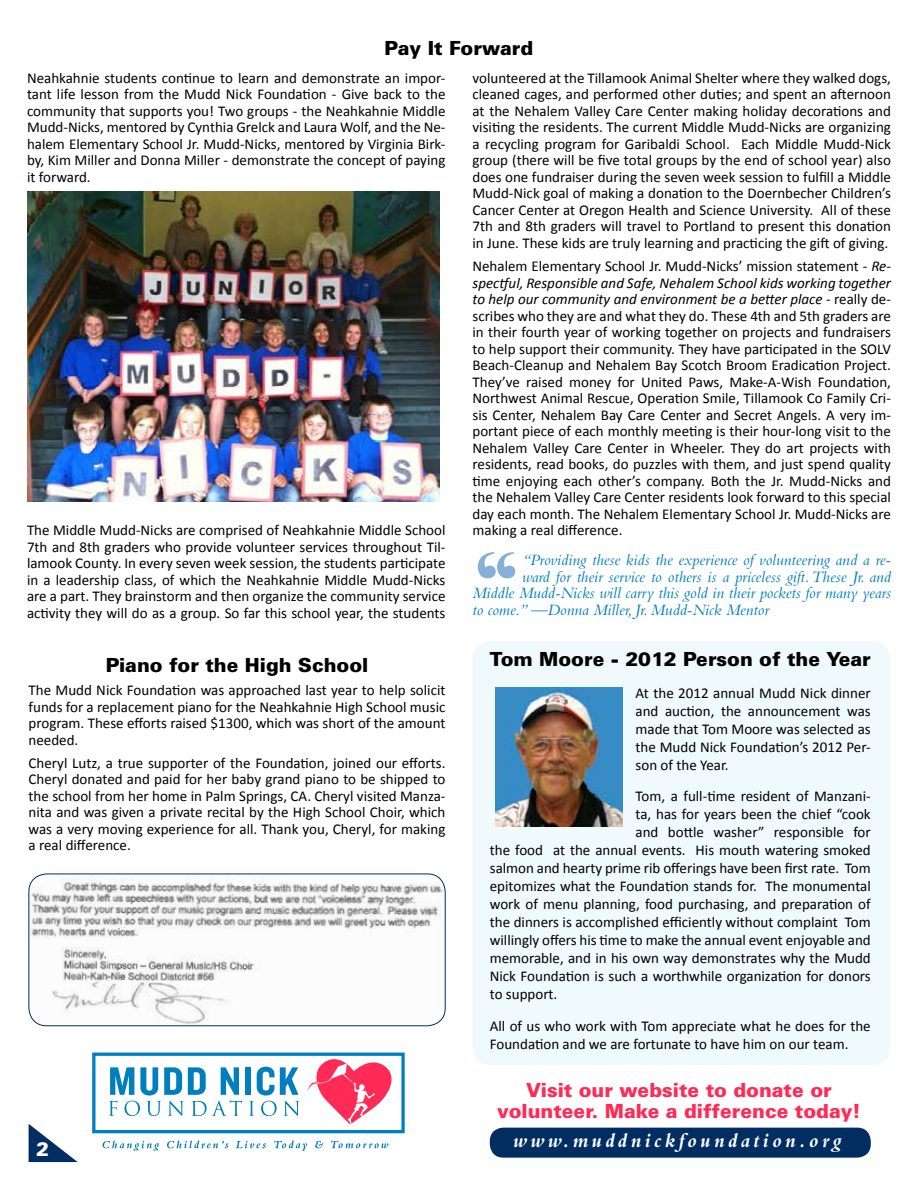
<style>
.page{position:relative;width:918px;height:1188px;background:#fff}
.page>*{position:absolute;margin:0;border:0;box-sizing:border-box;transform-origin:0 0}
.t1{font:italic 700 21px "Bembo";letter-spacing:.16em;color:#fff}
.t2{font:900 19.5px "Zurich BT";color:#000}
.t3{font:900 19.5px/21px "Zurich BT";color:#ff2a55;text-align:center}
.t4{font:900 19.5px "Zurich BT";color:#fff}
.t5{font:italic 16.5px "Bembo";color:#007eba}
.t6{font:15px/16.5px "Calibri";color:#000;text-align:justify}
.s1{font-style:italic}
</style>
<div class="page">
<svg style="left:29px;top:1124px;width:49px;height:38px"></svg>
<div style="left:473px;top:641px;width:417px;height:424px;background:#f0f9fc;border-radius:18px"></div>
<img style="left:496px;top:688px;width:126px;height:139px">
<img style="left:27px;top:192px;width:413px;height:310px">
<svg style="left:478px;top:552px;width:37px;height:26px"></svg>
<img style="left:29px;top:874px;width:416px;height:152px">
<div style="left:29px;top:874px;width:417px;height:152px;border:1px solid #002d62;border-radius:18px"></div>
<svg style="left:307px;top:1052px;width:91px;height:72px"></svg>
<div style="left:245px;top:1067px;width:6px;height:28px;background:#007ebe"></div>
<svg style="left:109px;top:1067px;width:133px;height:49px"></svg>
<svg style="left:249px;top:1067px;width:50px;height:49px"></svg>
<svg style="left:103px;top:1140px;width:56px;height:11px"></svg>
<svg style="left:167px;top:1140px;width:61px;height:8px"></svg>
<svg style="left:236px;top:1141px;width:30px;height:7px"></svg>
<svg style="left:274px;top:1140px;width:33px;height:11px"></svg>
<svg style="left:315px;top:1141px;width:8px;height:7px"></svg>
<svg style="left:331px;top:1141px;width:58px;height:7px"></svg>
<div style="left:92px;top:1053px;width:313px;height:80px;border:3px solid #007ebe"></div>
<div style="left:490px;top:1128px;width:381px;height:30px;background:#002d62;border-radius:14px"></div>
<h2 class="t2" style="left:385px;top:36px;width:150px">Pay It Forward</h2>
<p class="t6" style="left:27px;top:69px;width:420px">Neahkahnie students continue to learn and demonstrate an impor&shy;tant life lesson from the Mudd Nick Foundation - Give back to the community that supports you! Two groups - the Neahkahnie Middle Mudd-Nicks, mentored by Cynthia Grelck and Laura Wolf, and the Ne&shy;halem Elementary School Jr. Mudd-Nicks, mentored by Virginia Birk&shy;by, Kim Miller and Donna Miller - demonstrate the concept of paying it forward.</p>
<p class="t6" style="left:27px;top:521px;width:420px">The Middle Mudd-Nicks are comprised of Neahkahnie Middle School 7th and 8th graders who provide volunteer services throughout Til&shy;lamook County. In every seven week session, the students participate in a leadership class, of which the Neahkahnie Middle Mudd-Nicks are a part. They brainstorm and then organize the community service activity they will do as a group. So far this school year, the students</p>
<h2 class="t2" style="left:106px;top:653px;width:264px">Piano for the High School</h2>
<p class="t6" style="left:29px;top:681px;width:418px">The Mudd Nick Foundation was approached last year to help solicit funds for a replacement piano for the Neahkahnie High School music program. These efforts raised $1300, which was short of the amount needed.</p>
<p class="t6" style="left:29px;top:754px;width:418px">Cheryl Lutz, a true supporter of the Foundation, joined our efforts.<br>Cheryl donated and paid for her baby grand piano to be shipped to the school from her home in Palm Springs, CA. Cheryl visited Manza&shy;nita and was given a private recital by the High School Choir, which was a very moving experience for all. Thank you, Cheryl, for making a real difference.</p>
<h2 class="t4" style="left:36px;top:1137px;width:14px">2</h2>
<p class="t6" style="left:472px;top:69px;width:420px">volunteered at the Tillamook Animal Shelter where they walked dogs, cleaned cages, and performed other duties; and spent an afternoon at the Nehalem Valley Care Center making holiday decorations and visiting the residents. The current Middle Mudd-Nicks are organizing a recycling program for Garibaldi School. Each Middle Mudd-Nick group (there will be five total groups by the end of school year) also does one fundraiser during the seven week session to fulfill a Middle Mudd-Nick goal of making a donation to the Doernbecher Children’s Cancer Center at Oregon Health and Science University. All of these 7th and 8th graders will travel to Portland to present this donation in June. These kids are truly learning and practicing the gift of giving.</p>
<p class="t6" style="left:472px;top:257px;width:420px">Nehalem Elementary School Jr. Mudd-Nicks’ mission statement - <span class="s1">Re&shy;spectful, Responsible and Safe, Nehalem School kids working together to help our community and environment be a better place</span> - really de&shy;scribes who they are and what they do. These 4th and 5th graders are in their fourth year of working together on projects and fundraisers to help support their community. They have participated in the SOLV Beach-Cleanup and Nehalem Bay Scotch Broom Eradication Project.<br>They’ve raised money for United Paws, Make-A-Wish Foundation, Northwest Animal Rescue, Operation Smile, Tillamook Co Family Cri&shy;sis Center, Nehalem Bay Care Center and Secret Angels. A very im&shy;portant piece of each monthly meeting is their hour-long visit to the Nehalem Valley Care Center in Wheeler. They do art projects with residents, read books, do puzzles with them, and just spend quality time enjoying each other’s company. Both the Jr. Mudd-Nicks and the Nehalem Valley Care Center residents look forward to this special day each month. The Nehalem Elementary School Jr. Mudd-Nicks are making a real difference.</p>
<p class="t5" style="left:522px;top:550px;width:370px">“Providing these kids the experience of volunteering and a re-</p>
<p class="t5" style="left:522px;top:567px;width:370px">ward for their service to others is a priceless gift. These Jr. and</p>
<p class="t5" style="left:473px;top:583px;width:420px">Middle Mudd-Nicks will carry this gold in their pockets for many years</p>
<p class="t5" style="left:473px;top:600px;width:298px">to come.” —Donna Miller, Jr. Mudd-Nick Mentor</p>
<h2 class="t2" style="left:490px;top:647px;width:383px">Tom Moore - 2012 Person of the Year</h2>
<p class="t6" style="left:636px;top:683px;width:237px;line-height:18px">At the 2012 annual Mudd Nick dinner and auction, the announcement was made that Tom Moore was selected as the Mudd Nick Foundation’s 2012 Per&shy;son of the Year.</p>
<p class="t6" style="left:636px;top:787px;width:237px">Tom, a full-time resident of Manzani-</p>
<p class="t6" style="left:636px;top:805px;width:237px">ta, has for years been the chief “cook</p>
<p class="t6" style="left:636px;top:823px;width:237px">and bottle washer” responsible for</p>
<p class="t6" style="left:490px;top:841px;width:382px">the food at the annual events. His mouth watering smoked</p>
<p class="t6" style="left:490px;top:859px;width:383px">salmon and hearty prime rib offerings have been first rate. Tom</p>
<p class="t6" style="left:490px;top:877px;width:382px">epitomizes what the Foundation stands for. The monumental</p>
<p class="t6" style="left:490px;top:895px;width:382px">work of menu planning, food purchasing, and preparation of</p>
<p class="t6" style="left:490px;top:913px;width:382px">the dinners is accomplished efficiently without complaint Tom</p>
<p class="t6" style="left:490px;top:931px;width:382px">willingly offers his time to make the annual event enjoyable and</p>
<p class="t6" style="left:490px;top:949px;width:382px">memorable, and in his own way demonstrates why the Mudd</p>
<p class="t6" style="left:490px;top:967px;width:382px">Nick Foundation is such a worthwhile organization for donors</p>
<p class="t6" style="left:490px;top:985px;width:69px">to support.</p>
<p class="t6" style="left:490px;top:1016px;width:382px;line-height:18px">All of us who work with Tom appreciate what he does for the<br>Foundation and we are fortunate to have him on our team.</p>
<h2 class="t3" style="left:497px;top:1079px;width:365px">Visit our website to donate or volunteer. Make a difference today!</h2>
<h1 class="t1" style="left:513px;top:1129px;width:330px">www.muddnickfoundation.org</h1>
</div>
